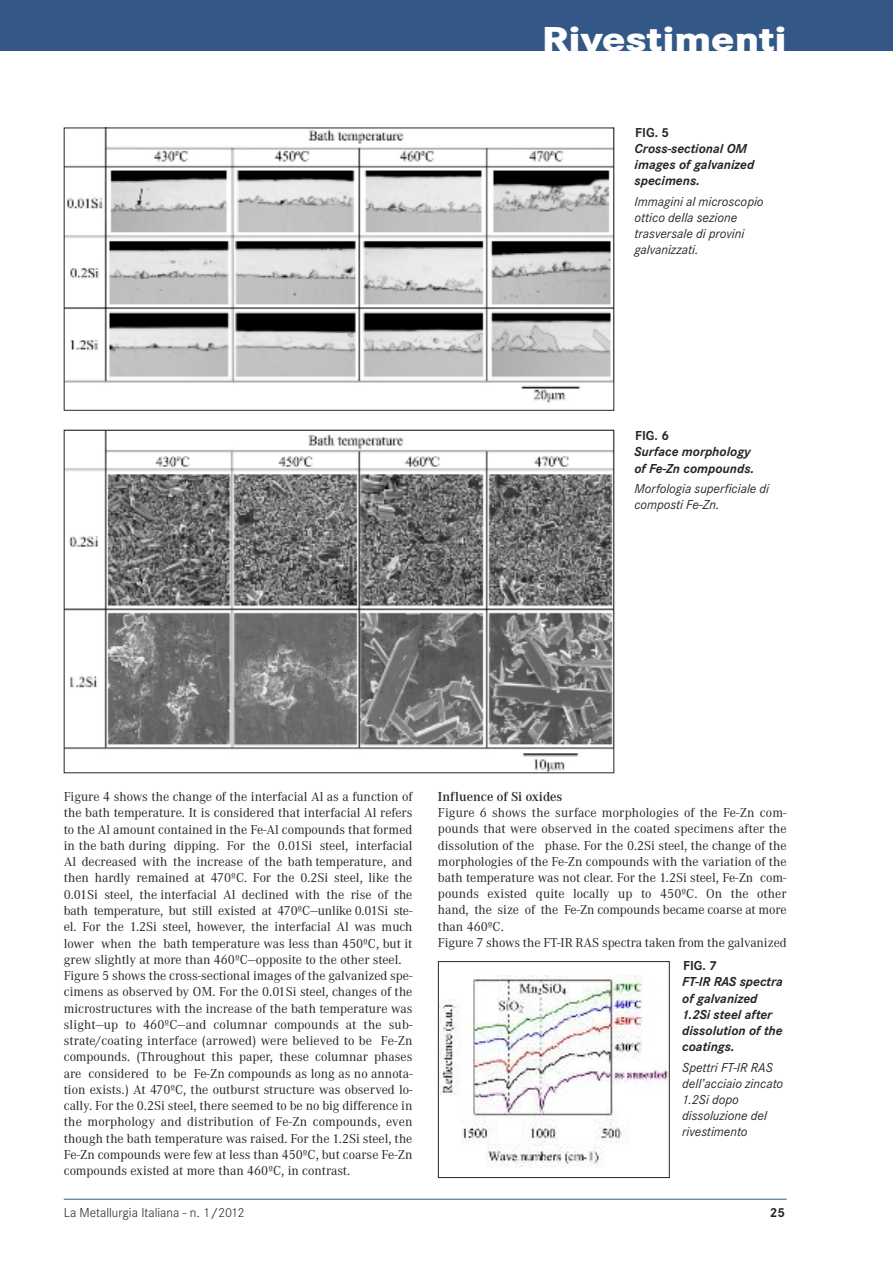
<style>
.page{position:relative;width:893px;height:1263px;background:#fff}
.page>*{position:absolute;margin:0;border:0;box-sizing:border-box;transform-origin:0 0}
.t1{font:800 36px "Corporate S";color:#fff;scale:1.14 1}
.t2{font:13.5px/16.2px "Corporate A";color:#272627}
.t3{font:italic 13.5px/16.2px "Corporate S";color:#272627}
.t4{font:italic 700 13.5px/16.2px "Corporate S";color:#272627}
.t5{font:300 13.5px "Corporate S";color:#272627}
.t6{font:600 13.5px "Corporate A";color:#272627}
.t7{font:700 13.5px "Corporate S";color:#272627}
</style>
<div class="page">
<div style="left:0;top:0;width:893px;height:51px;background:#335786"></div>
<hr style="left:64px;top:1199px;width:723px;height:1px;background:#335786">
<img style="left:66px;top:130px;width:546px;height:273px">
<div style="left:64px;top:128px;width:550px;height:283px;border:1px solid #272627"></div>
<img style="left:66px;top:432px;width:546px;height:339px">
<img style="left:440px;top:975px;width:228px;height:193px">
<div style="left:438px;top:961px;width:232px;height:217px;border:1px solid #272627"></div>
<h1 class="t1" style="left:542px;top:18px;width:216px">Rivestimenti</h1>
<p class="t7" style="left:635px;top:124px;width:35px">FIG. 5</p>
<p class="t4" style="left:635px;top:140px;width:121px">Cross-sectional OM images of galvanized specimens.</p>
<p class="t3" style="left:635px;top:193px;width:130px">Immagini al microscopio ottico della sezione trasversale di provini galvanizzati.</p>
<p class="t7" style="left:635px;top:428px;width:35px">FIG. 6</p>
<p class="t4" style="left:634px;top:444px;width:121px">Surface morphology of Fe-Zn compounds.</p>
<p class="t3" style="left:634px;top:480px;width:136px">Morfologia superficiale di composti Fe-Zn.</p>
<p class="t2" style="left:64px;top:788px;width:350px">Figure 4 shows the change of the interfacial Al as a function of the bath temperature. It is considered that interfacial Al refers to the Al amount contained in the Fe-Al compounds that formed in the bath during dipping. For the 0.01Si steel, interfacial Al decreased with the increase of the bath temperature, and then hardly remained at 470ºC. For the 0.2Si steel, like the 0.01Si steel, the interfacial Al declined with the rise of the bath temperature, but still existed at 470ºC—unlike 0.01Si ste&shy;el. For the 1.2Si steel, however, the interfacial Al was much lower when the bath temperature was less than 450ºC, but it grew slightly at more than 460ºC—opposite to the other steel.<br>Figure 5 shows the cross-sectional images of the galvanized spe&shy;cimens as observed by OM. For the 0.01Si steel, changes of the microstructures with the increase of the bath temperature was slight—up to 460ºC—and columnar compounds at the sub&shy;strate/coating interface (arrowed) were believed to be Fe-Zn compounds. (Throughout this paper, these columnar phases are considered to be Fe-Zn compounds as long as no annota&shy;tion exists.) At 470ºC, the outburst structure was observed lo&shy;cally. For the 0.2Si steel, there seemed to be no big difference in the morphology and distribution of Fe-Zn compounds, even though the bath temperature was raised. For the 1.2Si steel, the Fe-Zn compounds were few at less than 450ºC, but coarse Fe-Zn compounds existed at more than 460ºC, in contrast.</p>
<p class="t6" style="left:438px;top:788px;width:126px">Influence of Si oxides</p>
<p class="t2" style="left:438px;top:804px;width:350px">Figure 6 shows the surface morphologies of the Fe-Zn com&shy;pounds that were observed in the coated specimens after the dissolution of the phase. For the 0.2Si steel, the change of the morphologies of the Fe-Zn compounds with the variation of the bath temperature was not clear. For the 1.2Si steel, Fe-Zn com&shy;pounds existed quite locally up to 450ºC. On the other hand, the size of the Fe-Zn compounds became coarse at more than 460ºC.<br>Figure 7 shows the FT-IR RAS spectra taken from the galvanized</p>
<p class="t7" style="left:683px;top:958px;width:35px">FIG. 7</p>
<p class="t4" style="left:682px;top:974px;width:102px">FT-IR RAS spectra of galvanized<br>1.2Si steel after dissolution of the coatings.</p>
<p class="t3" style="left:682px;top:1059px;width:102px">Spettri FT-IR RAS dell’acciaio zincato<br>1.2Si dopo dissoluzione del rivestimento</p>
<p class="t5" style="left:64px;top:1204px;width:182px">La Metallurgia Italiana - n. 1/2012</p>
<p class="t7" style="left:770px;top:1204px;width:17px">25</p>
</div>
